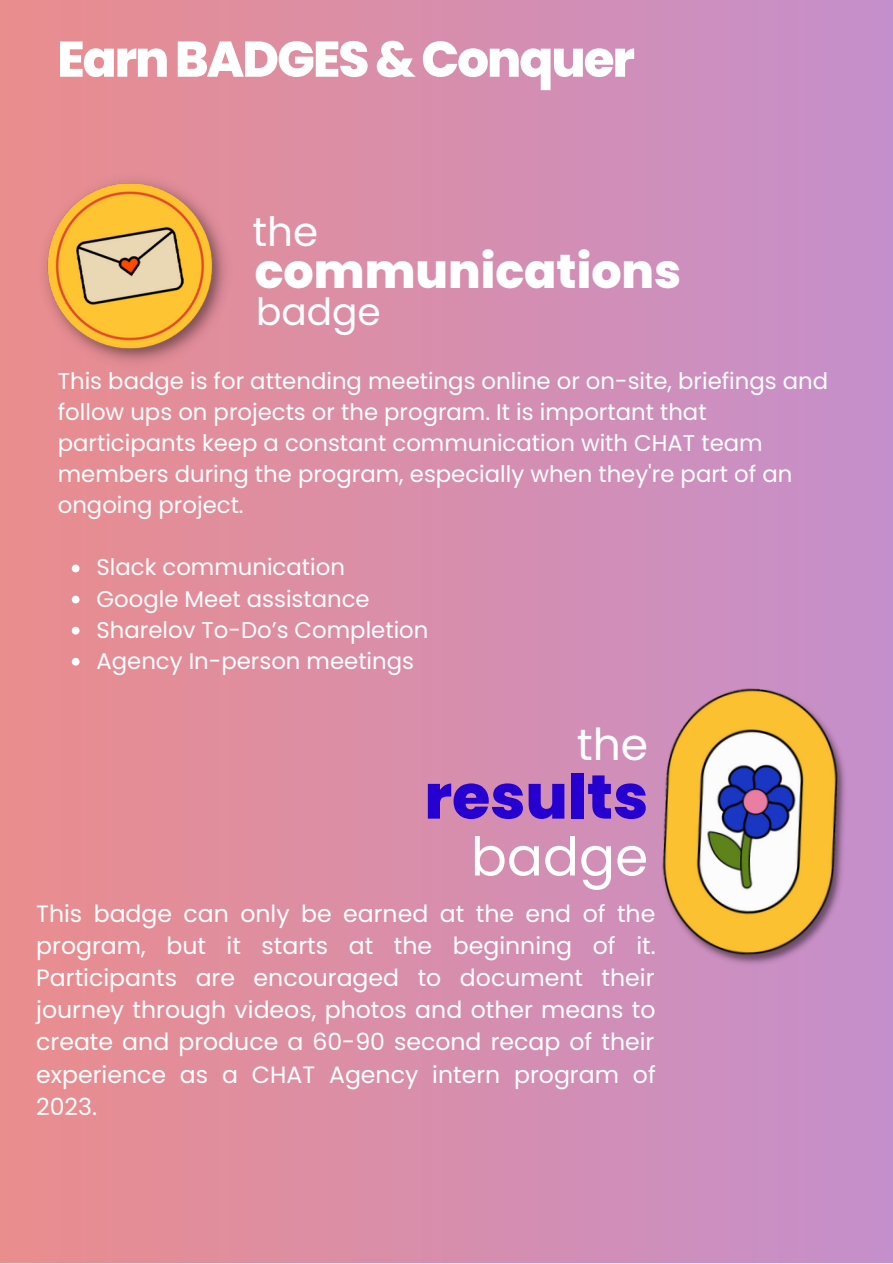
<style>
.page{position:relative;width:893px;height:1264px;background:#fff}
.page>*{position:absolute;margin:0;border:0;box-sizing:border-box;transform-origin:0 0}
.t1{font:800 61.95px "Poppins";color:#2600d0}
.t2{font:53.4px "Poppins";color:#fff}
.t3{font:800 49.95px "Poppins";letter-spacing:-.04em;color:#fff}
.t4{font:800 47.55px "Poppins";color:#fff}
.t5{font:43.95px "Poppins";color:#fff}
.t6{font:40.5px "Poppins";color:#fff}
.t7{font:37.5px "Poppins";color:#fff}
.t8{font:23.55px/32.2px "Poppins";color:#fff;text-align:justify}
.t9{font:22.8px/31px "Poppins";color:#fff}
</style>
<div class="page">
<div style="left:0;top:0;width:892px;height:1262px;background:linear-gradient(to right,#ea8d8d,#c58fcc)"></div>
<img style="left:36px;top:170px;width:197px;height:202px">
<img style="left:655px;top:684px;width:198px;height:287px">
<svg style="left:72px;top:564px;width:7px;height:8px"></svg>
<svg style="left:72px;top:595px;width:7px;height:8px"></svg>
<svg style="left:72px;top:626px;width:7px;height:8px"></svg>
<svg style="left:72px;top:658px;width:7px;height:7px"></svg>
<h3 class="t3" style="left:57px;top:24px;width:579px">EarnBADGES&amp;Conquer</h3>
<h3 class="t6" style="left:252px;top:203px;width:67px">the</h3>
<h3 class="t4" style="left:255px;top:238px;width:428px">communications</h3>
<h3 class="t7" style="left:256px;top:285px;width:126px">badge</h3>
<p class="t9" style="left:58px;top:365px;width:771px">This badge is for attending meetings online or on-site, briefings and follow ups on projects or the program. It is important that participants keep a constant communication with CHAT team members during the program, especially when they're part of an ongoing project.</p>
<p class="t9" style="left:96px;top:552px;width:333px">Slack communication<br>Google Meet assistance<br>Sharelov To-Do’s Completion<br>Agency In-person meetings</p>
<h3 class="t5" style="left:576px;top:714px;width:73px">the</h3>
<h1 class="t1" style="left:424px;top:753px;width:225px">results</h1>
<h2 class="t2" style="left:471px;top:819px;width:179px">badge</h2>
<p class="t8" style="left:36px;top:897px;width:621px">This badge can only be earned at the end of the program, but it starts at the beginning of it.<br>Participants are encouraged to document their journey through videos, photos and other means to create and produce a 60-90 second recap of their experience as a CHAT Agency intern program of 2023.</p>
</div>
